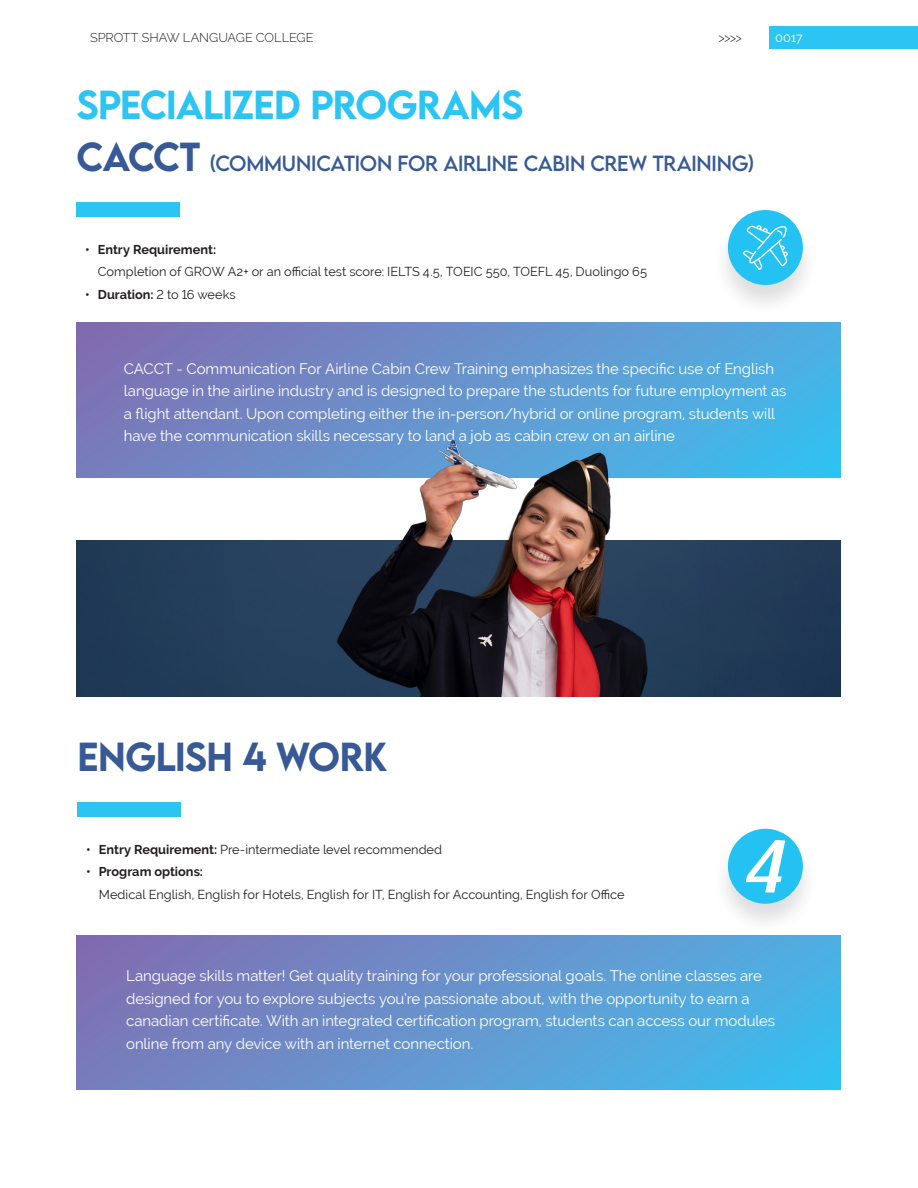
<style>
.page{position:relative;width:918px;height:1188px;background:#fff}
.page>*{position:absolute;margin:0;border:0;box-sizing:border-box;transform-origin:0 0}
.Headline_27_31_Left{font:500 36px "LEMONMILK";letter-spacing:-.02em;color:#2bc4f3}
.Headline_27_31_Left-2{font:500 36px "LEMONMILK";letter-spacing:-.02em;color:#375995}
.Headline_27_31_Left-3{font:19.5px "LEMONMILK";letter-spacing:-.01em;color:#375995}
.Copy_Text_08_14_Full_Length{font:15px/22.5px "Raleway";letter-spacing:-.005em;color:#fff}
.t1{font:12.75px/22.5px "Raleway";color:#231f20}
.t2{font:300 12.75px "Raleway";letter-spacing:-.005em;color:#231f20}
.t3{font:700 12.75px "Raleway";color:#231f20}
.t4{font:12.75px "Raleway";color:#fff}
.s1{font-weight:700}
.s2{font-weight:400}
</style>
<div class="page">
<div style="left:769px;top:26px;width:149px;height:23px;background:#2bc4f3"></div>
<svg style="left:77px;top:935px;width:764px;height:155px;background:#6395ce"></svg>
<div style="left:77px;top:322px;width:764px;height:155px;background:linear-gradient(to right,#836eb1,#4cb4e6)"></div>
<div style="left:78px;top:802px;width:103px;height:15px;background:#2bc4f3"></div>
<div style="left:77px;top:202px;width:103px;height:15px;background:#2bc4f3"></div>
<div style="left:712px;top:209px;width:107px;height:107px;background:#231f20;opacity:.15"></div>
<div style="left:728px;top:210px;width:75px;height:75px;background:#24c2f2;border-radius:50%"></div>
<div style="left:712px;top:828px;width:107px;height:107px;background:#231f20;opacity:.15"></div>
<div style="left:728px;top:829px;width:75px;height:75px;background:#24c2f2;border-radius:50%"></div>
<svg style="left:743px;top:225px;width:45px;height:45px"></svg>
<svg style="left:746px;top:840px;width:39px;height:52px"></svg>
<img style="left:77px;top:412px;width:764px;height:284px">
<p class="t2" style="left:90px;top:30px;width:225px">SPROTT SHAW LANGUAGE COLLEGE</p>
<p class="t2" style="left:719px;top:30px;width:25px">&gt;&gt;&gt;&gt;</p>
<p class="t4" style="left:775px;top:30px;width:29px">0017</p>
<p class="Headline_27_31_Left" style="left:77px;top:81px;width:448px">SPECIALIZED PROGRAMS</p>
<p class="Headline_27_31_Left-2" style="left:77px;top:133px;width:26px">CACCT</p>
<p class="Headline_27_31_Left-3" style="left:210px;top:151px;width:545px">(COMMUNICATION FOR AIRLINE CABIN CREW TRAINING)</p>
<p class="t1" style="left:98px;top:238px;width:551px;text-indent:-13px"><span class="s1">• Entry Requirement:<br></span>Completion of GROW A2+ or an official test score: IELTS 4.5, TOEIC 550, TOEFL 45, Duolingo 65</p>
<p class="t3" style="left:85px;top:287px;width:152px">• Duration: <span class="s2">2 to 16 weeks</span></p>
<p class="Copy_Text_08_14_Full_Length" style="left:124px;top:357px;width:664px">CACCT - Communication For Airline Cabin Crew Training emphasizes the specific use of English language in the airline industry and is designed to prepare the students for future employment as a flight attendant. Upon completing either the in-person/hybrid or online program, students will have the communication skills necessary to land a job as cabin crew on an airline</p>
<p class="Headline_27_31_Left-2" style="left:78px;top:733px;width:311px">ENGLISH 4 WORK</p>
<p class="t1" style="left:86px;top:838px;width:358px"><span class="s1">• Entry Requirement:</span> Pre-intermediate level recommended</p>
<p class="t1" style="left:99px;top:860px;width:527px;text-indent:-13px"><span class="s1">• Program options:<br></span>Medical English, English for Hotels, English for IT, English for Accounting, English for Office</p>
<p class="Copy_Text_08_14_Full_Length" style="left:126px;top:964px;width:651px">Language skills matter! Get quality training for your professional goals. The online classes are designed for you to explore subjects you’re passionate about, with the opportunity to earn a canadian certificate. With an integrated certification program, students can access our modules online from any device with an internet connection.</p>
</div>
